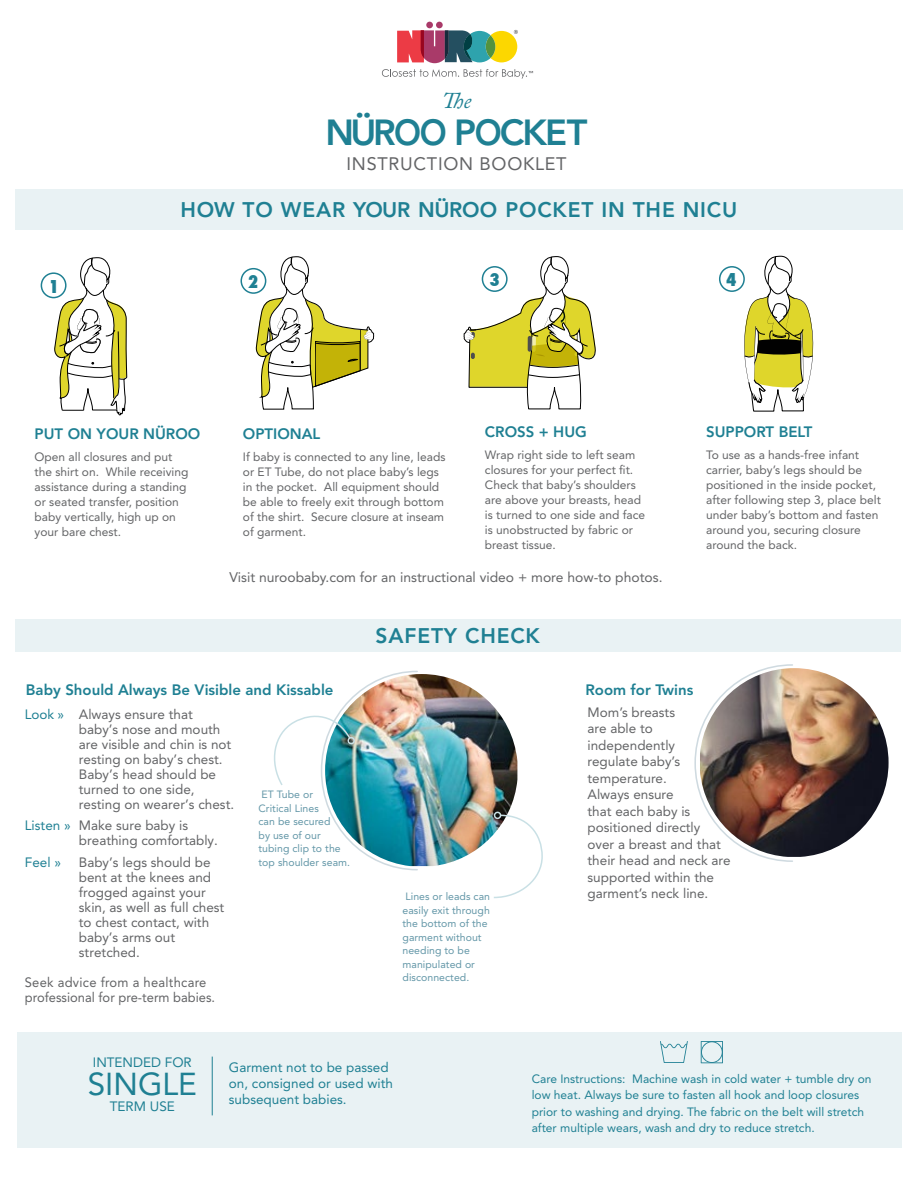
<style>
.page{position:relative;width:918px;height:1188px;background:#fff}
.page>*{position:absolute;margin:0;border:0;box-sizing:border-box;transform-origin:0 0}
.t1{font:800 36px "Avenir LT Std";letter-spacing:-.05em;color:#1f8093}
.t2{font:31.5px "Avenir";color:#1f8093}
.t3{font:italic 22.5px "Adobe Caslon Pro";color:#1f8093}
.t4{font:800 21px "Avenir LT Std";letter-spacing:.04em;color:#1f8093}
.t5{font:18px "Avenir";letter-spacing:.04em;color:#636466}
.t6{font:800 condensed 17.25px "Futura";color:#1f8093}
.t7{font:800 15px "Avenir LT Std";color:#1f8093}
.t8{font:13.8px "Avenir";color:#636466}
.t9{font:13.5px/15px "Avenir";color:#636466}
.t10{font:13.5px/16.2px "Avenir";color:#1f8093}
.t11{font:13.5px/15px "Avenir";color:#636466;scale:.96 1}
.t12{font:12px/15px "Avenir";color:#636466}
.t13{font:12px/16.5px "Avenir";color:#1f8093}
.t14{font:10.5px/13.5px "Avenir";letter-spacing:.005em;color:#6296a7}
.s1{color:#1f8093}
</style>
<div class="page">
<div style="left:15px;top:189px;width:888px;height:41px;background:#e9f2f4"></div>
<svg style="left:54px;top:257px;width:73px;height:159px"></svg>
<svg style="left:744px;top:255px;width:69px;height:157px"></svg>
<svg style="left:255px;top:256px;width:120px;height:154px"></svg>
<svg style="left:463px;top:256px;width:133px;height:154px"></svg>
<div style="left:41px;top:273px;width:25px;height:25px;background:#fff;border-radius:50%"></div>
<div style="left:41px;top:272px;width:26px;height:26px;border:2px solid #1f8093;border-radius:50%"></div>
<div style="left:241px;top:269px;width:25px;height:24px;background:#fff;border-radius:50%"></div>
<div style="left:241px;top:268px;width:25px;height:26px;border:2px solid #1f8093;border-radius:50%"></div>
<div style="left:482px;top:267px;width:25px;height:24px;background:#fff;border-radius:50%"></div>
<div style="left:482px;top:266px;width:26px;height:26px;border:2px solid #1f8093;border-radius:50%"></div>
<div style="left:719px;top:266px;width:26px;height:26px;border:2px solid #1f8093;border-radius:50%"></div>
<svg style="left:382px;top:69px;width:151px;height:10px"></svg>
<div style="left:426px;top:22px;width:7px;height:6px;background:#a93a69;border-radius:50%"></div>
<div style="left:436px;top:22px;width:7px;height:6px;background:#a93a69;border-radius:50%"></div>
<svg style="left:397px;top:30px;width:121px;height:33px;background:#9d7c65"></svg>
<img style="left:419px;top:674px;width:98px;height:192px">
<div style="left:15px;top:619px;width:886px;height:32px;background:#e9f2f4"></div>
<div style="left:17px;top:1033px;width:885px;height:115px;background:#e9f2f4"></div>
<svg style="left:660px;top:1041px;width:28px;height:22px"></svg>
<svg style="left:701px;top:1041px;width:22px;height:22px"></svg>
<img style="left:794px;top:668px;width:95px;height:189px">
<img style="left:694px;top:664px;width:100px;height:198px">
<svg style="left:492px;top:814px;width:51px;height:85px"></svg>
<div style="left:494px;top:812px;width:7px;height:7px;border:2px solid #c9e0e5;border-radius:50%"></div>
<img style="left:274px;top:670px;width:145px;height:201px">
<hr style="left:212px;top:1057px;width:1px;height:58px;background:#1f8093">
<h3 class="t3" style="left:442px;top:87px;width:31px">The</h3>
<h1 class="t1" style="left:326px;top:111px;width:264px">NÜROO POCKET</h1>
<h3 class="t5" style="left:347px;top:153px;width:222px">INSTRUCTION BOOKLET</h3>
<h3 class="t4" style="left:181px;top:197px;width:558px">HOW TO WEAR YOUR NÜROO POCKET IN THE NICU</h3>
<h3 class="t6" style="left:48px;top:274px;width:12px">1</h3>
<h3 class="t6" style="left:248px;top:270px;width:12px">2</h3>
<h3 class="t6" style="left:489px;top:268px;width:12px">3</h3>
<h3 class="t6" style="left:726px;top:268px;width:12px">4</h3>
<p class="t7" style="left:35px;top:425px;width:167px">PUT ON YOUR NÜROO</p>
<p class="t12" style="left:35px;top:449px;width:155px">Open all closures and put the shirt on. While receiving assistance during a standing or seated transfer, position baby vertically, high up on your bare chest.</p>
<p class="t7" style="left:243px;top:425px;width:79px">OPTIONAL</p>
<p class="t12" style="left:243px;top:449px;width:204px">If baby is connected to any line, leads or ET Tube, do not place baby’s legs in the pocket. All equipment should be able to freely exit through bottom of the shirt. Secure closure at inseam of garment.</p>
<p class="t7" style="left:485px;top:423px;width:103px">CROSS + HUG</p>
<p class="t12" style="left:485px;top:447px;width:162px">Wrap right side to left seam closures for your perfect fit.<br>Check that baby’s shoulders are above your breasts, head is turned to one side and face is unobstructed by fabric or breast tissue.</p>
<p class="t8" style="left:230px;top:569px;width:435px">Visit nuroobaby.com for an instructional video + more how-to photos.</p>
<p class="t7" style="left:706px;top:423px;width:108px">SUPPORT BELT</p>
<p class="t12" style="left:706px;top:447px;width:176px">To use as a hands-free infant carrier, baby’s legs should be positioned in the inside pocket, after following step 3, place belt under baby’s bottom and fasten around you, securing closure around the back.</p>
<p class="t7" style="left:26px;top:681px;width:309px">Baby Should Always Be Visible and Kissable</p>
<h3 class="t4" style="left:376px;top:623px;width:166px">SAFETY CHECK</h3>
<p class="t7" style="left:585px;top:681px;width:109px">Room for Twins</p>
<p class="t9" style="left:79px;top:707px;width:157px;text-indent:-54px"><span class="s1">Look »</span> Always ensure that baby’s nose and mouth are visible and chin is not resting on baby’s chest.<br>Baby’s head should be turned to one side, resting on wearer’s chest.</p>
<p class="t9" style="left:79px;top:818px;width:141px;text-indent:-54px"><span class="s1">Listen »</span> Make sure baby is breathing comfortably.</p>
<p class="t10" style="left:25px;top:854px;width:38px">Feel »</p>
<p class="t9" style="left:79px;top:855px;width:147px">Baby’s legs should be bent at the knees and frogged against your skin, as well as full chest to chest contact, with baby’s arms out stretched.</p>
<p class="t11" style="left:25px;top:975px;width:200px">Seek advice from a healthcare professional for pre-term babies.</p>
<p class="t14" style="left:259px;top:788px;width:93px">ET Tube or<br>Critical Lines<br>can be secured<br>by use of our tubing clip to the top shoulder seam.</p>
<p class="t14" style="left:403px;top:890px;width:89px">Lines or leads can easily exit through the bottom of the garment without needing to be manipulated or disconnected.</p>
<p class="t10" style="left:93px;top:1054px;width:101px">INTENDED FOR</p>
<h2 class="t2" style="left:88px;top:1066px;width:111px">SINGLE</h2>
<p class="t10" style="left:110px;top:1099px;width:67px">TERM USE</p>
<p class="t10" style="left:229px;top:1059px;width:166px">Garment not to be passed on, consigned or used with subsequent babies.</p>
<p class="t9" style="left:588px;top:704px;width:145px;line-height:16.5px">Mom’s breasts<br>are able to independently<br>regulate baby’s temperature.<br>Always ensure<br>that each baby is positioned directly<br>over a breast and that their head and neck are supported within the garment’s neck line.</p>
<p class="t13" style="left:532px;top:1070px;width:341px">Care Instructions: Machine wash in cold water + tumble dry on low heat. Always be sure to fasten all hook and loop closures prior to washing and drying. The fabric on the belt will stretch after multiple wears, wash and dry to reduce stretch.</p>
</div>
